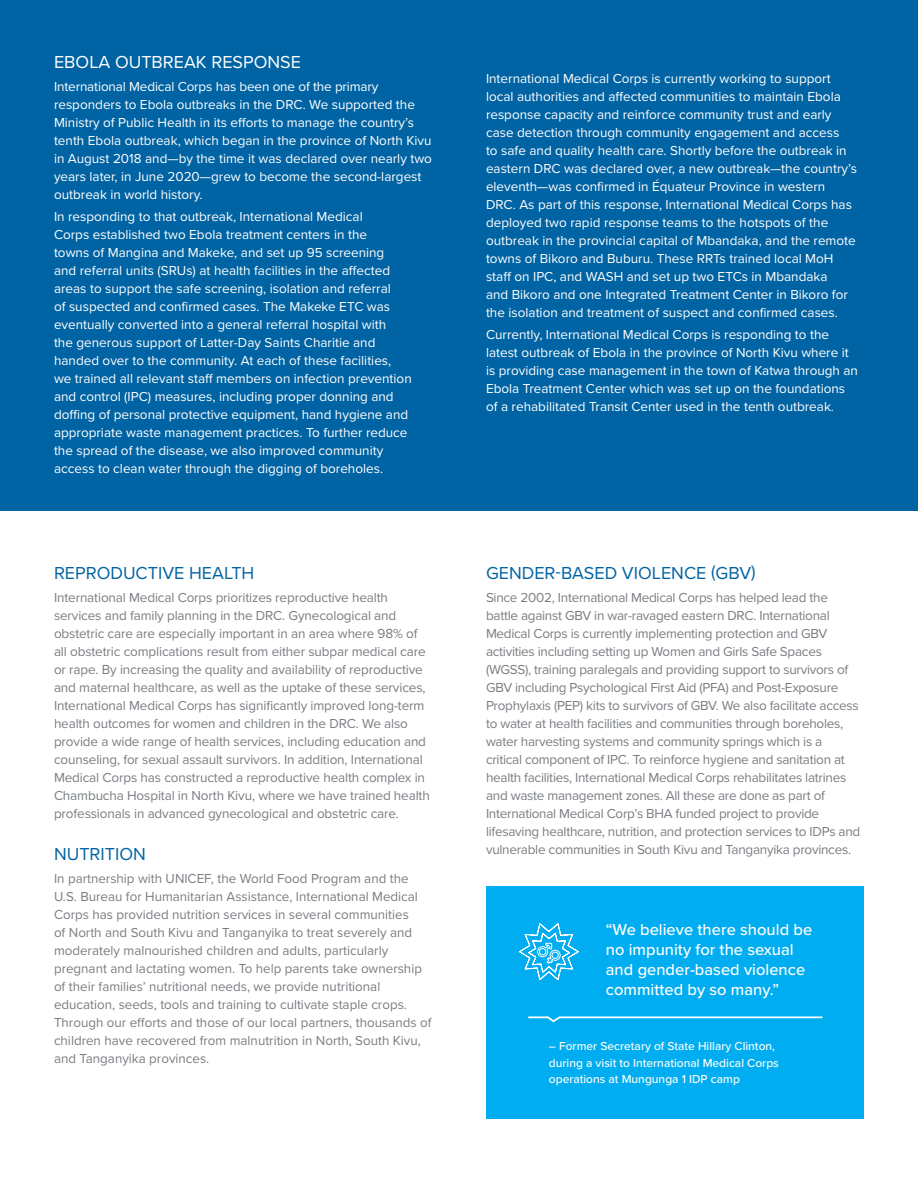
<style>
.page{position:relative;width:918px;height:1188px;background:#fff}
.page>*{position:absolute;margin:0;border:0;box-sizing:border-box;transform-origin:0 0}
.t1{font:18px "Proxima Nova";color:#0063a3}
.t2{font:18px "Proxima Nova";color:#fff}
.t3{font:500 16.5px/19.8px "Proxima Nova";color:#fff}
.t4{font:13.5px/18px "Proxima Nova";letter-spacing:-.01em;color:#797d82}
.t5{font:13.5px/18px "Proxima Nova";color:#fff}
.t6{font:500 12px/16.5px "Proxima Nova";color:#fff}
</style>
<div class="page">
<div style="left:0;top:0;width:918px;height:511px;background:#0063a3"></div>
<div style="left:486px;top:886px;width:378px;height:233px;background:#00adf0"></div>
<svg style="left:528px;top:1016px;width:295px;height:7px"></svg>
<svg style="left:519px;top:923px;width:60px;height:58px"></svg>
<h1 class="t2" style="left:54px;top:49px;width:249px">EBOLA OUTBREAK RESPONSE</h1>
<p class="t5" style="left:54px;top:77px;width:380px">International Medical Corps has been one of the primary responders to Ebola outbreaks in the DRC. We supported the Ministry of Public Health in its efforts to manage the country’s tenth Ebola outbreak, which began in the province of North Kivu in August 2018 and—by the time it was declared over nearly two years later, in June 2020—grew to become the second-largest outbreak in world history.</p>
<p class="t5" style="left:54px;top:207px;width:359px">In responding to that outbreak, International Medical<br>Corps established two Ebola treatment centers in the<br>towns of Mangina and Makeke, and set up 95 screening<br>and referral units (SRUs) at health facilities in the affected areas to support the safe screening, isolation and referral<br>of suspected and confirmed cases. The Makeke ETC was eventually converted into a general referral hospital with<br>the generous support of Latter-Day Saints Charitie and handed over to the community. At each of these facilities, we trained all relevant staff members on infection prevention and control (IPC) measures, including proper donning and doffing of personal protective equipment, hand hygiene and appropriate waste management practices. To further reduce the spread of the disease, we also improved community access to clean water through the digging of boreholes.</p>
<h1 class="t1" style="left:54px;top:560px;width:202px">REPRODUCTIVE HEALTH</h1>
<p class="t4" style="left:54px;top:588px;width:377px">International Medical Corps prioritizes reproductive health services and family planning in the DRC. Gynecological and obstetric care are especially important in an area where 98% of all obstetric complications result from either subpar medical care or rape. By increasing the quality and availability of reproductive and maternal healthcare, as well as the uptake of these services, International Medical Corps has significantly improved long-term health outcomes for women and children in the DRC. We also provide a wide range of health services, including education and counseling, for sexual assault survivors. In addition, International Medical Corps has constructed a reproductive health complex in Chambucha Hospital in North Kivu, where we have trained health professionals in advanced gynecological and obstetric care.</p>
<h1 class="t1" style="left:54px;top:841px;width:93px">NUTRITION</h1>
<p class="t4" style="left:54px;top:869px;width:379px">In partnership with UNICEF, the World Food Program and the U.S. Bureau for Humanitarian Assistance, International Medical Corps has provided nutrition services in several communities<br>of North and South Kivu and Tanganyika to treat severely and moderately malnourished children and adults, particularly pregnant and lactating women. To help parents take ownership of their families’ nutritional needs, we provide nutritional education, seeds, tools and training to cultivate staple crops.<br>Through our efforts and those of our local partners, thousands of children have recovered from malnutrition in North, South Kivu, and Tanganyika provinces.</p>
<p class="t5" style="left:486px;top:68px;width:373px">International Medical Corps is currently working to support local authorities and affected communities to maintain Ebola response capacity and reinforce community trust and early case detection through community engagement and access<br>to safe and quality health care. Shortly before the outbreak in eastern DRC was declared over, a new outbreak—the country’s eleventh—was confirmed in Équateur Province in western DRC. As part of this response, International Medical Corps has deployed two rapid response teams to the hotspots of the outbreak in the provincial capital of Mbandaka, and the remote towns of Bikoro and Buburu. These RRTs trained local MoH staff on IPC, and WASH and set up two ETCs in Mbandaka<br>and Bikoro and one Integrated Treatment Center in Bikoro for the isolation and treatment of suspect and confirmed cases.</p>
<p class="t5" style="left:486px;top:325px;width:374px">Currently, International Medical Corps is responding to the latest outbreak of Ebola in the province of North Kivu where it is providing case management in the town of Katwa through an Ebola Treatment Center which was set up on the foundations of a rehabilitated Transit Center used in the tenth outbreak.</p>
<h1 class="t1" style="left:486px;top:560px;width:271px">GENDER-BASED VIOLENCE (GBV)</h1>
<p class="t4" style="left:486px;top:588px;width:376px">Since 2002, International Medical Corps has helped lead the battle against GBV in war-ravaged eastern DRC. International Medical Corps is currently implementing protection and GBV activities including setting up Women and Girls Safe Spaces (WGSS), training paralegals and providing support to survivors of GBV including Psychological First Aid (PFA) and Post-Exposure Prophylaxis (PEP) kits to survivors of GBV. We also facilitate access to water at health facilities and communities through boreholes, water harvesting systems and community springs which is a critical component of IPC. To reinforce hygiene and sanitation at health facilities, International Medical Corps rehabilitates latrines and waste management zones. All these are done as part of International Medical Corp’s BHA funded project to provide lifesaving healthcare, nutrition, and protection services to IDPs and vulnerable communities in South Kivu and Tanganyika provinces.</p>
<p class="t3" style="left:606px;top:919px;width:208px">“We believe there should be no impunity for the sexual and gender-based violence committed by so many.”</p>
<p class="t6" style="left:549px;top:1038px;width:231px">– Former Secretary of State Hillary Clinton, during a visit to International Medical Corps operations at Mungunga 1 IDP camp</p>
</div>
